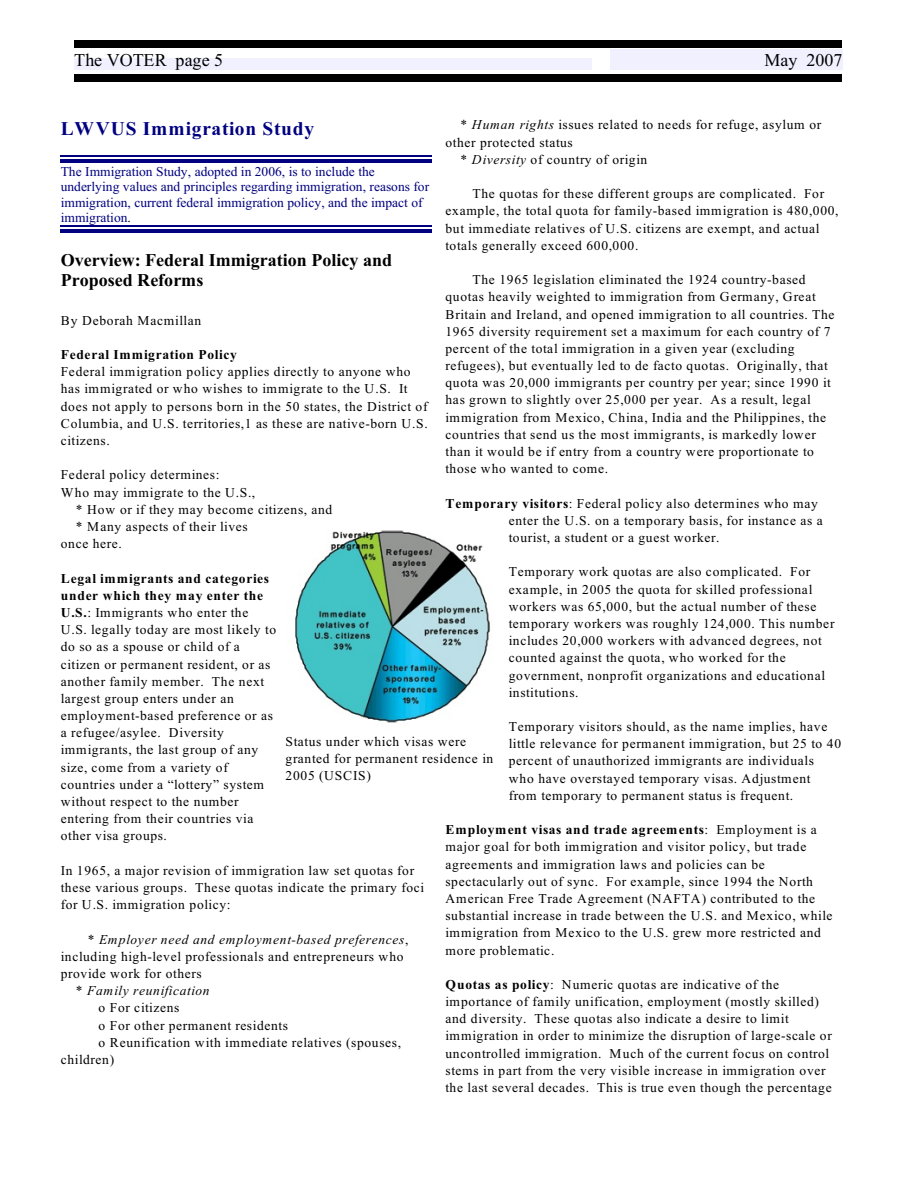
<style>
.page{position:relative;width:918px;height:1188px;background:#fff}
.page>*{position:absolute;margin:0;border:0;box-sizing:border-box;transform-origin:0 0}
.t1{font:700 19.5px "Times New Roman";letter-spacing:.045em;color:#000080}
.t2{font:700 18px/20.7px "Times New Roman";color:#000}
.t3{font:18px "Times New Roman";color:#000}
.t4{font:13.5px/17.2px "Times New Roman";letter-spacing:.055em;color:#000}
.t5{font:13.5px/15.5px "Times New Roman";color:#000080}
.t6{font:italic 13.5px "Times New Roman";letter-spacing:.055em;color:#000}
.t7{font:700 13.5px "Times New Roman";letter-spacing:.055em;color:#000}
.s1{font-style:italic}
.s2{font-weight:700}
.s3{color:#000}
.s4{font-style:normal}
</style>
<div class="page">
<div style="left:74px;top:40px;width:527px;height:8px;background:#000"></div>
<div style="left:601px;top:40px;width:241px;height:8px;background:#000"></div>
<div style="left:74px;top:75px;width:527px;height:7px;background:#000"></div>
<div style="left:601px;top:75px;width:241px;height:7px;background:#000"></div>
<div style="left:74px;top:58px;width:518px;height:12px;background:#f0f0ff"></div>
<div style="left:610px;top:50px;width:232px;height:20px;background:#f0f0ff"></div>
<hr style="left:61px;top:155px;width:371px;height:1px;background:#000080">
<hr style="left:61px;top:159px;width:371px;height:4px;background:#000080">
<hr style="left:61px;top:225px;width:371px;height:1px;background:#000080">
<hr style="left:61px;top:229px;width:371px;height:4px;background:#000080">
<img style="left:295px;top:530px;width:195px;height:193px">
<h2 class="t3" style="left:74px;top:54px;width:150px">The VOTER page 5</h2>
<h2 class="t3" style="left:764px;top:54px;width:79px">May 2007</h2>
<p class="t4" style="left:461px;top:118px;width:362px">* <span class="s1">Human rights</span> issues related to needs for refuge, asylum or</p>
<p class="t4" style="left:446px;top:135px;width:129px">other protected status</p>
<p class="t4" style="left:461px;top:152px;width:188px">* <span class="s1">Diversity</span> of country of origin</p>
<p class="t4" style="left:446px;top:186px;width:395px;text-indent:27px">The quotas for these different groups are complicated. For example, the total quota for family-based immigration is 480,000, but immediate relatives of U.S. citizens are exempt, and actual totals generally exceed 600,000.</p>
<p class="t4" style="left:446px;top:272px;width:391px;text-indent:27px">The 1965 legislation eliminated the 1924 country-based quotas heavily weighted to immigration from Germany, Great Britain and Ireland, and opened immigration to all countries. The 1965 diversity requirement set a maximum for each country of 7 percent of the total immigration in a given year (excluding refugees), but eventually led to de facto quotas. Originally, that quota was 20,000 immigrants per country per year; since 1990 it has grown to slightly over 25,000 per year. As a result, legal immigration from Mexico, China, India and the Philippines, the countries that send us the most immigrants, is markedly lower than it would be if entry from a country were proportionate to those who wanted to come.</p>
<p class="t4" style="left:509px;top:496px;width:316px;text-indent:-63px"><span class="s2">Temporary visitors</span>: Federal policy also determines who may enter the U.S. on a temporary basis, for instance as a tourist, a student or a guest worker.</p>
<p class="t4" style="left:509px;top:565px;width:327px">Temporary work quotas are also complicated. For example, in 2005 the quota for skilled professional workers was 65,000, but the actual number of these temporary workers was roughly 124,000. This number includes 20,000 workers with advanced degrees, not counted against the quota, who worked for the government, nonprofit organizations and educational institutions.</p>
<p class="t4" style="left:509px;top:719px;width:334px">Temporary visitors should, as the name implies, have little relevance for permanent immigration, but 25 to 40 percent of unauthorized immigrants are individuals who have overstayed temporary visas. Adjustment from temporary to permanent status is frequent.</p>
<p class="t4" style="left:446px;top:822px;width:389px"><span class="s2">Employment visas and trade agreements</span>: Employment is a major goal for both immigration and visitor policy, but trade agreements and immigration laws and policies can be spectacularly out of sync. For example, since 1994 the North American Free Trade Agreement (NAFTA) contributed to the substantial increase in trade between the U.S. and Mexico, while immigration from Mexico to the U.S. grew more restricted and more problematic.</p>
<p class="t4" style="left:446px;top:977px;width:388px"><span class="s2">Quotas as policy</span>: Numeric quotas are indicative of the importance of family unification, employment (mostly skilled) and diversity. These quotas also indicate a desire to limit immigration in order to minimize the disruption of large-scale or uncontrolled immigration. Much of the current focus on control stems in part from the very visible increase in immigration over the last several decades. This is true even though the percentage</p>
<h1 class="t1" style="left:61px;top:122px;width:255px">LWVUS Immigration Study</h1>
<p class="t5" style="left:61px;top:165px;width:370px">The Immigration Study, adopted in 2006, is to include the underlying values and principles regarding immigration, reasons for immigration, current federal immigration policy, and the impact of immigration<span class="s3">.</span></p>
<h2 class="t2" style="left:61px;top:251px;width:333px">Overview: Federal Immigration Policy and<br>Proposed Reforms</h2>
<p class="t4" style="left:61px;top:313px;width:142px">By Deborah Macmillan</p>
<p class="t7" style="left:61px;top:350px;width:178px">Federal Immigration Policy</p>
<p class="t4" style="left:61px;top:364px;width:369px">Federal immigration policy applies directly to anyone who has immigrated or who wishes to immigrate to the U.S. It does not apply to persons born in the 50 states, the District of Columbia, and U.S. territories,1 as these are native-born U.S. citizens.</p>
<p class="t4" style="left:61px;top:468px;width:160px">Federal policy determines:</p>
<p class="t4" style="left:61px;top:485px;width:196px">Who may immigrate to the U.S.,</p>
<p class="t4" style="left:76px;top:502px;width:258px">* How or if they may become citizens, and</p>
<p class="t4" style="left:76px;top:519px;width:173px">* Many aspects of their lives</p>
<p class="t4" style="left:61px;top:536px;width:63px">once here.</p>
<p class="t4" style="left:61px;top:571px;width:217px"><span class="s2">Legal immigrants and categories under which they may enter the<br>U.S.</span>: Immigrants who enter the<br>U.S. legally today are most likely to do so as a spouse or child of a citizen or permanent resident, or as another family member. The next largest group enters under an employment-based preference or as a refugee/asylee. Diversity immigrants, the last group of any size, come from a variety of countries under a “lottery” system without respect to the number entering from their countries via other visa groups.</p>
<p class="t4" style="left:61px;top:863px;width:365px">In 1965, a major revision of immigration law set quotas for these various groups. These quotas indicate the primary foci for U.S. immigration policy:</p>
<p class="t6" style="left:88px;top:934px;width:322px"><span class="s4">*</span> Employer need and employment-based preferences<span class="s4">,</span></p>
<p class="t4" style="left:61px;top:949px;width:344px">including high-level professionals and entrepreneurs who</p>
<p class="t4" style="left:61px;top:966px;width:142px">provide work for others</p>
<p class="t6" style="left:76px;top:986px;width:135px"><span class="s4">*</span> Family reunification</p>
<p class="t4" style="left:99px;top:1000px;width:82px">o For citizens</p>
<p class="t4" style="left:99px;top:1018px;width:191px">o For other permanent residents</p>
<p class="t4" style="left:99px;top:1035px;width:304px">o Reunification with immediate relatives (spouses,</p>
<p class="t4" style="left:61px;top:1052px;width:55px">children)</p>
<p class="t4" style="left:286px;top:734px;width:209px">Status under which visas were granted for permanent residence in<br>2005 (USCIS)</p>
</div>
